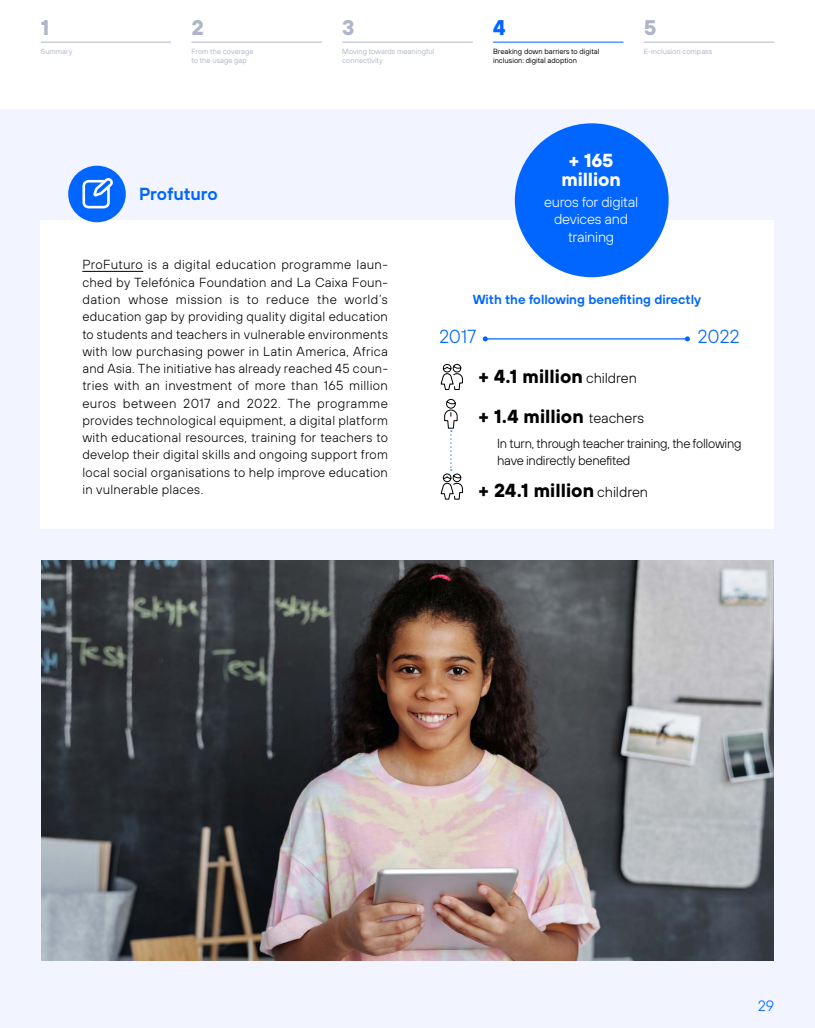
<style>
.page{position:relative;width:815px;height:1028px;background:#f2f4ff}
.page>*{position:absolute;margin:0;border:0;box-sizing:border-box;transform-origin:0 0}
.t1{font:700 21.25px "Tele Sans";color:#b0b6ca}
.t2{font:700 21.25px "Tele Sans";color:#06f}
.t3{font:700 18.88px "Tele Sans";color:#000}
.t4{font:700 18.88px/18.9px "Tele Sans";letter-spacing:-.01em;color:#fff;text-align:center}
.t5{font:300 18.88px "Tele Sans";letter-spacing:-.01em;color:#06f}
.t6{font:600 17.5px "Tele Sans";letter-spacing:-.005em;color:#06f}
.t7{font:300 15px "Tele Sans";color:#06f}
.t8{font:300 14.5px/17.8px "Tele Sans";letter-spacing:-.015em;color:#fff;text-align:center}
.List_Paragraph{font:300 13.12px/17.2px "Tele Sans";letter-spacing:-.015em;color:#000;text-align:justify}
.List_Paragraph-2{font:600 13.12px "Tele Sans";color:#06f}
.t9{font:7.5px/9px "Tele Sans";color:#b0b6ca}
.t10{font:7.5px/9px "Tele Sans";color:#000}
.s1{font-weight:300;font-size:14.5px}
</style>
<div class="page">
<div style="left:0;top:0;width:815px;height:108px;background:#fff"></div>
<hr style="left:41px;top:42px;width:130px;height:1px;background:#b0b6ca">
<hr style="left:192px;top:42px;width:130px;height:1px;background:#b0b6ca">
<hr style="left:342px;top:42px;width:131px;height:1px;background:#b0b6ca">
<hr style="left:644px;top:42px;width:130px;height:1px;background:#b0b6ca">
<div style="left:41px;top:220px;width:733px;height:308px;background:#fff"></div>
<hr style="left:82px;top:271px;width:61px;height:1px;background:#000">
<div style="left:68px;top:166px;width:58px;height:56px;background:#06f;border-radius:50%"></div>
<svg style="left:82px;top:178px;width:31px;height:30px"></svg>
<div style="left:515px;top:123px;width:154px;height:154px;background:#06f;border-radius:50%"></div>
<hr style="left:485px;top:338px;width:202px;height:1px;background:#06f">
<svg style="left:483px;top:336px;width:5px;height:5px"></svg>
<svg style="left:685px;top:336px;width:5px;height:5px"></svg>
<svg style="left:440px;top:364px;width:23px;height:26px"></svg>
<svg style="left:440px;top:399px;width:23px;height:101px"></svg>
<img style="left:41px;top:561px;width:733px;height:399px">
<hr style="left:493px;top:42px;width:130px;height:1px;background:#06f">
<h1 class="t1" style="left:41px;top:13px;width:10px">1</h1>
<p class="t9" style="left:41px;top:47px;width:33px">Summary</p>
<h1 class="t1" style="left:192px;top:13px;width:14px">2</h1>
<p class="t9" style="left:192px;top:47px;width:64px">From the coverage to the usage gap</p>
<h1 class="t1" style="left:342px;top:13px;width:14px">3</h1>
<p class="t9" style="left:342px;top:47px;width:94px">Moving towards meaningful connectivity</p>
<p class="t2" style="left:493px;top:13px;width:14px">4</p>
<p class="t10" style="left:493px;top:47px;width:108px">Breaking down barriers to digital inclusion: digital adoption</p>
<h1 class="t1" style="left:644px;top:13px;width:14px">5</h1>
<p class="t9" style="left:644px;top:47px;width:70px">E-inclusion compass</p>
<p class="t6" style="left:139px;top:183px;width:80px">Profuturo</p>
<p class="List_Paragraph" style="left:82px;top:256px;width:307px">ProFuturo is a digital education programme laun&shy;ched by Telefónica Foundation and La Caixa Foun&shy;dation whose mission is to reduce the world’s education gap by providing quality digital education to students and teachers in vulnerable environments with low purchasing power in Latin America, Africa and Asia. The initiative has already reached 45 coun&shy;tries with an investment of more than 165 million euros between 2017 and 2022. The programme provides technological equipment, a digital platform with educational resources, training for teachers to develop their digital skills and ongoing support from local social organisations to help improve education in vulnerable places.</p>
<p class="t4" style="left:562px;top:150px;width:61px">+ 165 million</p>
<p class="t8" style="left:544px;top:192px;width:96px">euros for digital devices and training</p>
<p class="List_Paragraph-2" style="left:473px;top:291px;width:230px">With the following benefiting directly</p>
<p class="t5" style="left:439px;top:325px;width:39px">2017</p>
<p class="t5" style="left:698px;top:325px;width:44px">2022</p>
<p class="t3" style="left:479px;top:363px;width:160px">+ 4.1 million <span class="s1">children</span></p>
<p class="t3" style="left:479px;top:404px;width:167px">+ 1.4 million <span class="s1">teachers</span></p>
<p class="List_Paragraph" style="left:497px;top:434px;width:246px">In turn, through teacher training, the following have indirectly benefited</p>
<p class="t3" style="left:479px;top:478px;width:171px">+ 24.1 million <span class="s1">children</span></p>
<p class="t7" style="left:758px;top:996px;width:18px">29</p>
</div>
